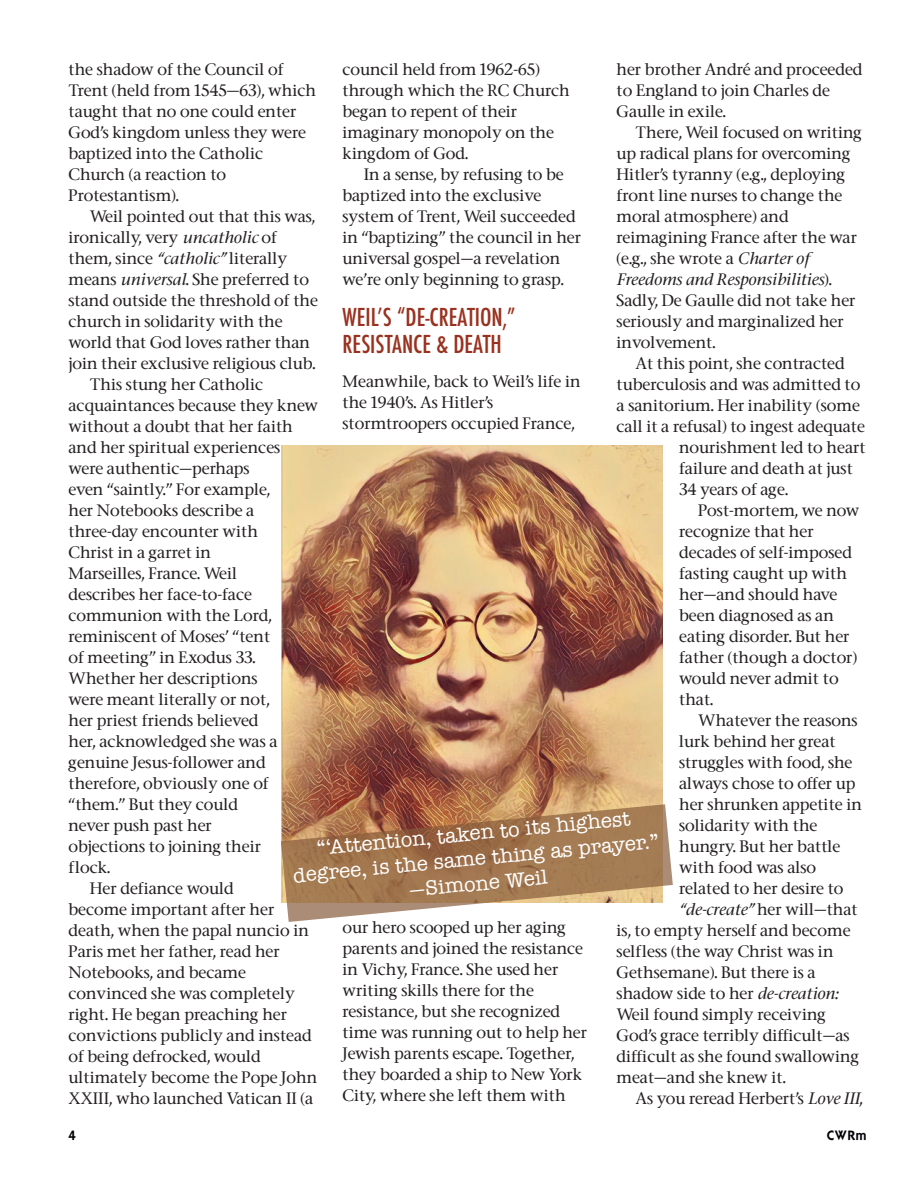
<style>
.page{position:relative;width:918px;height:1188px;background:#fff}
.page>*{position:absolute;margin:0;border:0;box-sizing:border-box;transform-origin:0 0}
.t1{font:500 condensed 24px/27px "Futura";color:#99311f}
.t2{font:21px/25.2px "American Typewriter";color:#fff;text-align:center}
.t3{font:500 15.75px/21px "Stone Serif";color:#231f20}
.t4{font:600 13.65px "ITC Kabel Std";color:#000006}
.s1{font-style:italic}
</style>
<div class="page">
<img style="left:282px;top:445px;width:381px;height:359px">
<svg style="left:281px;top:804px;width:392px;height:118px;background:#b38c6a"></svg>
<p class="t3" style="left:617px;top:61px;width:248px">her brother André and proceeded to England to join Charles de<br>Gaulle in exile.</p>
<p class="t3" style="left:617px;top:124px;width:247px;text-indent:19px">There, Weil focused on writing up radical plans for overcoming<br>Hitler’s tyranny (e.g., deploying front line nurses to change the moral atmosphere) and reimagining France after the war (e.g., she wrote a <span class="s1">Charter of<br>Freedoms and Responsibilities</span>).<br>Sadly, De Gaulle did not take her seriously and marginalized her involvement.</p>
<p class="t3" style="left:635px;top:355px;width:211px">At this point, she contracted</p>
<p class="t3" style="left:617px;top:376px;width:245px">tuberculosis and was admitted to</p>
<p class="t3" style="left:617px;top:397px;width:245px">a sanitorium. Her inability (some</p>
<p class="t3" style="left:617px;top:418px;width:250px">call it a refusal) to ingest adequate</p>
<p class="t3" style="left:679px;top:439px;width:188px">nourishment led to heart</p>
<p class="t3" style="left:679px;top:460px;width:175px">failure and death at just</p>
<p class="t3" style="left:679px;top:481px;width:110px">34 years of age.</p>
<p class="t3" style="left:698px;top:502px;width:163px">Post-mortem, we now</p>
<p class="t3" style="left:679px;top:523px;width:136px">recognize that her</p>
<p class="t3" style="left:679px;top:544px;width:174px">decades of self-imposed</p>
<p class="t3" style="left:679px;top:565px;width:169px">fasting caught up with</p>
<p class="t3" style="left:679px;top:586px;width:160px">her—and should have</p>
<p class="t3" style="left:679px;top:607px;width:156px">been diagnosed as an</p>
<p class="t3" style="left:679px;top:628px;width:172px">eating disorder. But her</p>
<p class="t3" style="left:679px;top:649px;width:180px">father (though a doctor)</p>
<p class="t3" style="left:679px;top:670px;width:161px">would never admit to</p>
<p class="t3" style="left:679px;top:691px;width:36px">that.</p>
<p class="t3" style="left:698px;top:712px;width:161px">Whatever the reasons</p>
<p class="t3" style="left:679px;top:733px;width:158px">lurk behind her great</p>
<p class="t3" style="left:679px;top:754px;width:175px">struggles with food, she</p>
<p class="t3" style="left:679px;top:775px;width:178px">always chose to offer up</p>
<p class="t3" style="left:679px;top:796px;width:184px">her shrunken appetite in</p>
<p class="t3" style="left:679px;top:817px;width:140px">solidarity with the</p>
<p class="t3" style="left:679px;top:838px;width:163px">hungry. But her battle</p>
<p class="t3" style="left:679px;top:859px;width:138px">with food was also</p>
<p class="t3" style="left:679px;top:880px;width:166px">related to her desire to</p>
<p class="t3" style="left:679px;top:901px;width:180px"><span class="s1">“de-create”</span> her will—that</p>
<p class="t3" style="left:617px;top:922px;width:236px">is, to empty herself and become</p>
<p class="t3" style="left:617px;top:943px;width:218px">selfless (the way Christ was in</p>
<p class="t3" style="left:617px;top:964px;width:201px">Gethsemane). But there is a</p>
<p class="t3" style="left:617px;top:985px;width:223px">shadow side to her <span class="s1">de-creation:</span></p>
<p class="t3" style="left:617px;top:1006px;width:211px">Weil found simply receiving</p>
<p class="t3" style="left:617px;top:1027px;width:235px">God’s grace terribly difficult—as</p>
<p class="t3" style="left:617px;top:1048px;width:244px">difficult as she found swallowing</p>
<p class="t3" style="left:617px;top:1069px;width:171px">meat—and she knew it.</p>
<p class="t3" style="left:635px;top:1090px;width:229px">As you reread Herbert’s <span class="s1">Love III</span>,</p>
<p class="t3" style="left:69px;top:61px;width:249px">the shadow of the Council of<br>Trent (held from 1545—63), which taught that no one could enter<br>God’s kingdom unless they were baptized into the Catholic<br>Church (a reaction to<br>Protestantism).</p>
<p class="t3" style="left:90px;top:208px;width:227px">Weil pointed out that this was,</p>
<p class="t3" style="left:69px;top:229px;width:210px">ironically, very <span class="s1">uncatholic</span> of</p>
<p class="t3" style="left:69px;top:250px;width:220px">them, since <span class="s1">“catholic”</span> literally</p>
<p class="t3" style="left:69px;top:271px;width:242px">means <span class="s1">universal</span>. She preferred to</p>
<p class="t3" style="left:69px;top:292px;width:251px">stand outside the threshold of the</p>
<p class="t3" style="left:69px;top:313px;width:216px">church in solidarity with the</p>
<p class="t3" style="left:69px;top:334px;width:243px">world that God loves rather than</p>
<p class="t3" style="left:69px;top:355px;width:248px">join their exclusive religious club.</p>
<p class="t3" style="left:90px;top:376px;width:175px">This stung her Catholic</p>
<p class="t3" style="left:69px;top:397px;width:251px">acquaintances because they knew</p>
<p class="t3" style="left:69px;top:418px;width:226px">without a doubt that her faith</p>
<p class="t3" style="left:69px;top:439px;width:213px">and her spiritual experiences</p>
<p class="t3" style="left:69px;top:460px;width:183px">were authentic—perhaps</p>
<p class="t3" style="left:69px;top:481px;width:203px">even “saintly.” For example,</p>
<p class="t3" style="left:69px;top:502px;width:187px">her Notebooks describe a</p>
<p class="t3" style="left:69px;top:523px;width:191px">three-day encounter with</p>
<p class="t3" style="left:69px;top:544px;width:144px">Christ in a garret in</p>
<p class="t3" style="left:69px;top:565px;width:170px">Marseilles, France. Weil</p>
<p class="t3" style="left:69px;top:586px;width:185px">describes her face-to-face</p>
<p class="t3" style="left:69px;top:607px;width:205px">communion with the Lord,</p>
<p class="t3" style="left:69px;top:628px;width:203px">reminiscent of Moses’ “tent</p>
<p class="t3" style="left:69px;top:649px;width:188px">of meeting” in Exodus 33.</p>
<p class="t3" style="left:69px;top:670px;width:191px">Whether her descriptions</p>
<p class="t3" style="left:69px;top:691px;width:203px">were meant literally or not,</p>
<p class="t3" style="left:69px;top:712px;width:192px">her priest friends believed</p>
<p class="t3" style="left:69px;top:733px;width:211px">her, acknowledged she was a</p>
<p class="t3" style="left:69px;top:754px;width:199px">genuine Jesus-follower and</p>
<p class="t3" style="left:69px;top:775px;width:202px">therefore, obviously one of</p>
<p class="t3" style="left:69px;top:796px;width:171px">“them.” But they could</p>
<p class="t3" style="left:69px;top:817px;width:145px">never push past her</p>
<p class="t3" style="left:69px;top:838px;width:194px">objections to joining their</p>
<p class="t3" style="left:69px;top:859px;width:43px">flock.</p>
<p class="t3" style="left:90px;top:880px;width:146px">Her defiance would</p>
<p class="t3" style="left:69px;top:901px;width:207px">become important after her</p>
<p class="t3" style="left:69px;top:922px;width:242px">death, when the papal nuncio in</p>
<p class="t3" style="left:69px;top:943px;width:213px">Paris met her father, read her</p>
<p class="t3" style="left:69px;top:964px;width:179px">Notebooks, and became</p>
<p class="t3" style="left:69px;top:985px;width:228px">convinced she was completely</p>
<p class="t3" style="left:69px;top:1006px;width:220px">right. He began preaching her</p>
<p class="t3" style="left:69px;top:1027px;width:245px">convictions publicly and instead</p>
<p class="t3" style="left:69px;top:1048px;width:194px">of being defrocked, would</p>
<p class="t3" style="left:69px;top:1069px;width:250px">ultimately become the Pope John</p>
<p class="t3" style="left:69px;top:1090px;width:246px">XXIII, who launched Vatican II (a</p>
<p class="t3" style="left:343px;top:61px;width:229px">council held from 1962-65) through which the RC Church began to repent of their imaginary monopoly on the kingdom of God.</p>
<p class="t3" style="left:343px;top:166px;width:240px;text-indent:21px">In a sense, by refusing to be baptized into the exclusive system of Trent, Weil succeeded in “baptizing” the council in her universal gospel—a revelation we’re only beginning to grasp.</p>
<h1 class="t1" style="left:343px;top:305px;width:175px">WEIL’S “DE-CREATION,”<br>RESISTANCE &amp; DEATH</h1>
<p class="t3" style="left:343px;top:373px;width:240px">Meanwhile, back to Weil’s life in the 1940’s. As Hitler’s stormtroopers occupied France,</p>
<h2 class="t2" style="left:290px;top:838px;width:369px;rotate:-5deg">“‘Attention, taken to its highest degree, is the same thing as prayer.” —Simone Weil</h2>
<p class="t3" style="left:343px;top:919px;width:246px">our hero scooped up her aging parents and joined the resistance in Vichy, France. She used her writing skills there for the resistance, but she recognized time was running out to help her<br>Jewish parents escape. Together, they boarded a ship to New York<br>City, where she left them with</p>
<p class="t4" style="left:69px;top:1127px;width:9px">4</p>
<p class="t4" style="left:827px;top:1127px;width:41px">CWRm</p>
</div>
